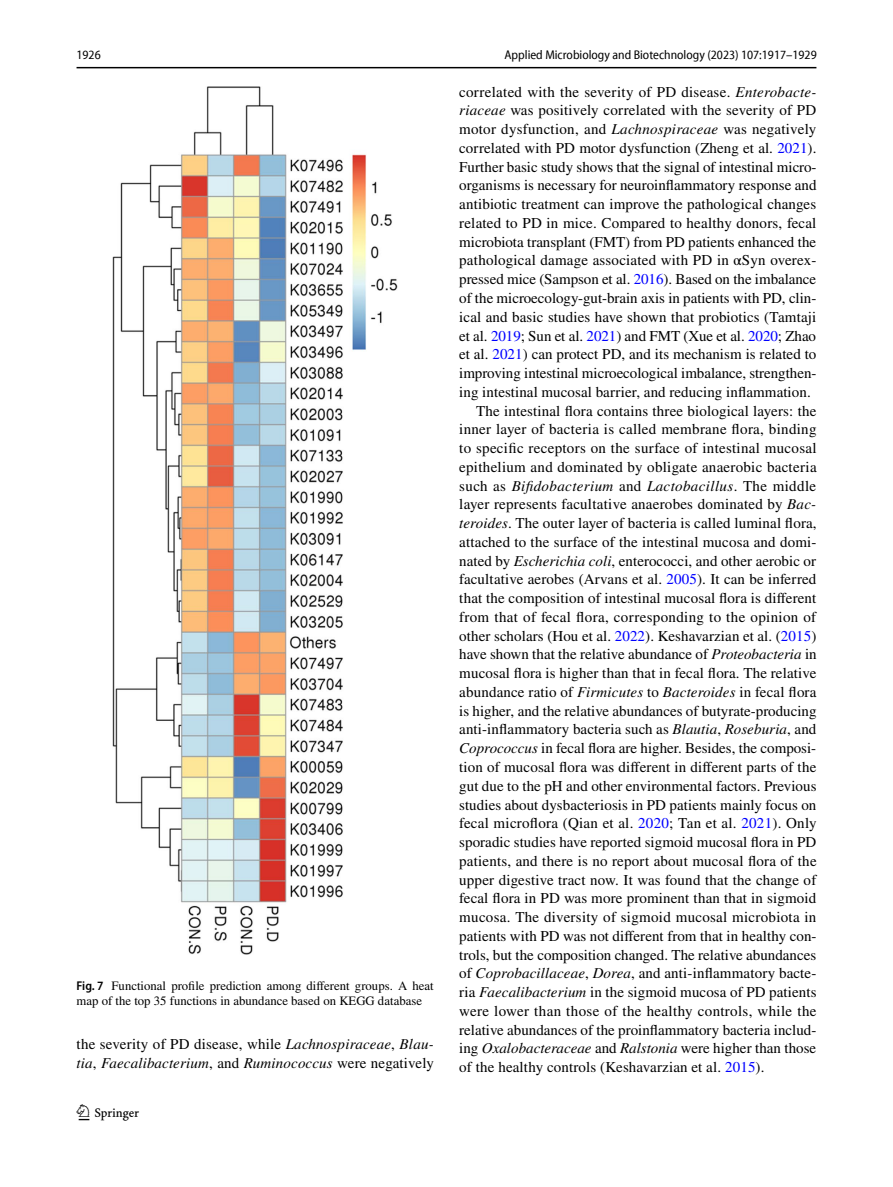
<style>
.page{position:relative;width:893px;height:1187px;background:#fff}
.page>*{position:absolute;margin:0;border:0;box-sizing:border-box;transform-origin:0 0}
.t1{font:22.5px "Springnew Regular 2";color:#000}
.t2{font:15px "STIX";letter-spacing:.01em;color:#000}
.t3{font:italic 15px/18.8px "STIX";letter-spacing:.01em;color:#000}
.t4{font:12.75px/15px "STIX";color:#000}
.t5{font:semi-condensed 12.75px "Myriad Pro Unic";color:#000}
.s1{font-family:"Myriad Pro";font-weight:600;font-stretch:semi-condensed}
.s2{font-style:normal}
.s3{font-style:italic}
.s4{color:#00f}
</style>
<div class="page">
<hr style="left:77px;top:67px;width:739px;height:1px;background:#000">
<img style="left:113px;top:87px;width:284px;height:867px">
<p class="t5" style="left:77px;top:50px;width:26px">1926</p>
<p class="t5" style="left:504px;top:50px;width:314px">Applied Microbiology and Biotechnology (2023) 107:1917–1929</p>
<p class="t4" style="left:77px;top:978px;width:359px"><span class="s1">Fig. 7</span> Functional profile prediction among different groups. A heat map of the top 35 functions in abundance based on KEGG database</p>
<p class="t3" style="left:77px;top:1034px;width:359px"><span class="s2">the severity of PD disease, while</span> Lachnospiraceae<span class="s2">,</span> Blau&shy;tia<span class="s2">,</span> Faecalibacterium<span class="s2">, and</span> Ruminococcus <span class="s2">were negatively</span></p>
<h1 class="t1" style="left:79px;top:1104px;width:62px">1 3</h1>
<p class="t2" style="left:459px;top:81px;width:359px">correlated with the severity of PD disease. <span class="s3">Enterobacte-</span></p>
<p class="t2" style="left:459px;top:100px;width:358px"><span class="s3">riaceae</span> was positively correlated with the severity of PD</p>
<p class="t2" style="left:459px;top:119px;width:359px">motor dysfunction, and <span class="s3">Lachnospiraceae</span> was negatively</p>
<p class="t2" style="left:459px;top:137px;width:359px">correlated with PD motor dysfunction (Zheng et al. <span class="s4">2021</span>).</p>
<p class="t2" style="left:459px;top:156px;width:359px">Further basic study shows that the signal of intestinal micro-</p>
<p class="t2" style="left:459px;top:175px;width:359px">organisms is necessary for neuroinflammatory response and</p>
<p class="t2" style="left:459px;top:194px;width:358px">antibiotic treatment can improve the pathological changes</p>
<p class="t2" style="left:459px;top:212px;width:359px">related to PD in mice. Compared to healthy donors, fecal</p>
<p class="t2" style="left:459px;top:231px;width:358px">microbiota transplant (FMT) from PD patients enhanced the</p>
<p class="t2" style="left:459px;top:250px;width:359px">pathological damage associated with PD in αSyn overex-</p>
<p class="t2" style="left:459px;top:269px;width:358px">pressed mice (Sampson et al. <span class="s4">2016</span>). Based on the imbalance</p>
<p class="t2" style="left:459px;top:287px;width:359px">of the microecology-gut-brain axis in patients with PD, clin-</p>
<p class="t2" style="left:459px;top:306px;width:359px">ical and basic studies have shown that probiotics (Tamtaji</p>
<p class="t2" style="left:459px;top:325px;width:358px">et al. <span class="s4">2019</span>; Sun et al. <span class="s4">2021</span>) and FMT (Xue et al. <span class="s4">2020</span>; Zhao</p>
<p class="t2" style="left:459px;top:344px;width:359px">et al. <span class="s4">2021</span>) can protect PD, and its mechanism is related to</p>
<p class="t2" style="left:459px;top:362px;width:359px">improving intestinal microecological imbalance, strengthen-</p>
<p class="t2" style="left:459px;top:381px;width:353px">ing intestinal mucosal barrier, and reducing inflammation.</p>
<p class="t2" style="left:476px;top:400px;width:342px">The intestinal flora contains three biological layers: the</p>
<p class="t2" style="left:459px;top:419px;width:359px">inner layer of bacteria is called membrane flora, binding</p>
<p class="t2" style="left:459px;top:437px;width:359px">to specific receptors on the surface of intestinal mucosal</p>
<p class="t2" style="left:459px;top:456px;width:359px">epithelium and dominated by obligate anaerobic bacteria</p>
<p class="t3" style="left:459px;top:476px;width:359px"><span class="s2">such as</span> Bifidobacterium <span class="s2">and</span> Lactobacillus<span class="s2">. The middle</span></p>
<p class="t2" style="left:459px;top:494px;width:358px">layer represents facultative anaerobes dominated by <span class="s3">Bac-</span></p>
<p class="t2" style="left:459px;top:512px;width:359px"><span class="s3">teroides</span>. The outer layer of bacteria is called luminal flora,</p>
<p class="t2" style="left:459px;top:531px;width:359px">attached to the surface of the intestinal mucosa and domi-</p>
<p class="t2" style="left:459px;top:550px;width:358px">nated by <span class="s3">Escherichia coli</span>, enterococci, and other aerobic or</p>
<p class="t2" style="left:459px;top:569px;width:359px">facultative aerobes (Arvans et al. <span class="s4">2005</span>). It can be inferred</p>
<p class="t2" style="left:459px;top:587px;width:359px">that the composition of intestinal mucosal flora is different</p>
<p class="t2" style="left:459px;top:606px;width:359px">from that of fecal flora, corresponding to the opinion of</p>
<p class="t2" style="left:459px;top:625px;width:359px">other scholars (Hou et al. <span class="s4">2022</span>). Keshavarzian et al. (<span class="s4">2015</span>)</p>
<p class="t2" style="left:459px;top:644px;width:359px">have shown that the relative abundance of <span class="s3">Proteobacteria</span> in</p>
<p class="t2" style="left:459px;top:662px;width:359px">mucosal flora is higher than that in fecal flora. The relative</p>
<p class="t2" style="left:459px;top:681px;width:359px">abundance ratio of <span class="s3">Firmicutes</span> to <span class="s3">Bacteroides</span> in fecal flora</p>
<p class="t2" style="left:459px;top:700px;width:359px">is higher, and the relative abundances of butyrate-producing</p>
<p class="t2" style="left:459px;top:719px;width:359px">anti-inflammatory bacteria such as <span class="s3">Blautia</span>, <span class="s3">Roseburia</span>, and</p>
<p class="t2" style="left:459px;top:737px;width:359px"><span class="s3">Coprococcus</span> in fecal flora are higher. Besides, the composi-</p>
<p class="t2" style="left:459px;top:756px;width:359px">tion of mucosal flora was different in different parts of the</p>
<p class="t2" style="left:459px;top:775px;width:359px">gut due to the pH and other environmental factors. Previous</p>
<p class="t2" style="left:459px;top:794px;width:359px">studies about dysbacteriosis in PD patients mainly focus on</p>
<p class="t2" style="left:459px;top:812px;width:359px">fecal microflora (Qian et al. <span class="s4">2020</span>; Tan et al. <span class="s4">2021</span>). Only</p>
<p class="t2" style="left:459px;top:831px;width:359px">sporadic studies have reported sigmoid mucosal flora in PD</p>
<p class="t2" style="left:459px;top:850px;width:359px">patients, and there is no report about mucosal flora of the</p>
<p class="t2" style="left:459px;top:869px;width:359px">upper digestive tract now. It was found that the change of</p>
<p class="t2" style="left:459px;top:887px;width:359px">fecal flora in PD was more prominent than that in sigmoid</p>
<p class="t2" style="left:459px;top:906px;width:359px">mucosa. The diversity of sigmoid mucosal microbiota in</p>
<p class="t2" style="left:459px;top:925px;width:359px">patients with PD was not different from that in healthy con-</p>
<p class="t2" style="left:459px;top:944px;width:358px">trols, but the composition changed. The relative abundances</p>
<p class="t2" style="left:459px;top:962px;width:359px">of <span class="s3">Coprobacillaceae</span>, <span class="s3">Dorea</span>, and anti-inflammatory bacte-</p>
<p class="t2" style="left:459px;top:981px;width:359px">ria <span class="s3">Faecalibacterium</span> in the sigmoid mucosa of PD patients</p>
<p class="t2" style="left:459px;top:1000px;width:359px">were lower than those of the healthy controls, while the</p>
<p class="t2" style="left:459px;top:1019px;width:359px">relative abundances of the proinflammatory bacteria includ-</p>
<p class="t2" style="left:459px;top:1037px;width:359px">ing <span class="s3">Oxalobacteraceae</span> and <span class="s3">Ralstonia</span> were higher than those</p>
<p class="t2" style="left:459px;top:1056px;width:307px">of the healthy controls (Keshavarzian et al. <span class="s4">2015</span>).</p>
</div>
